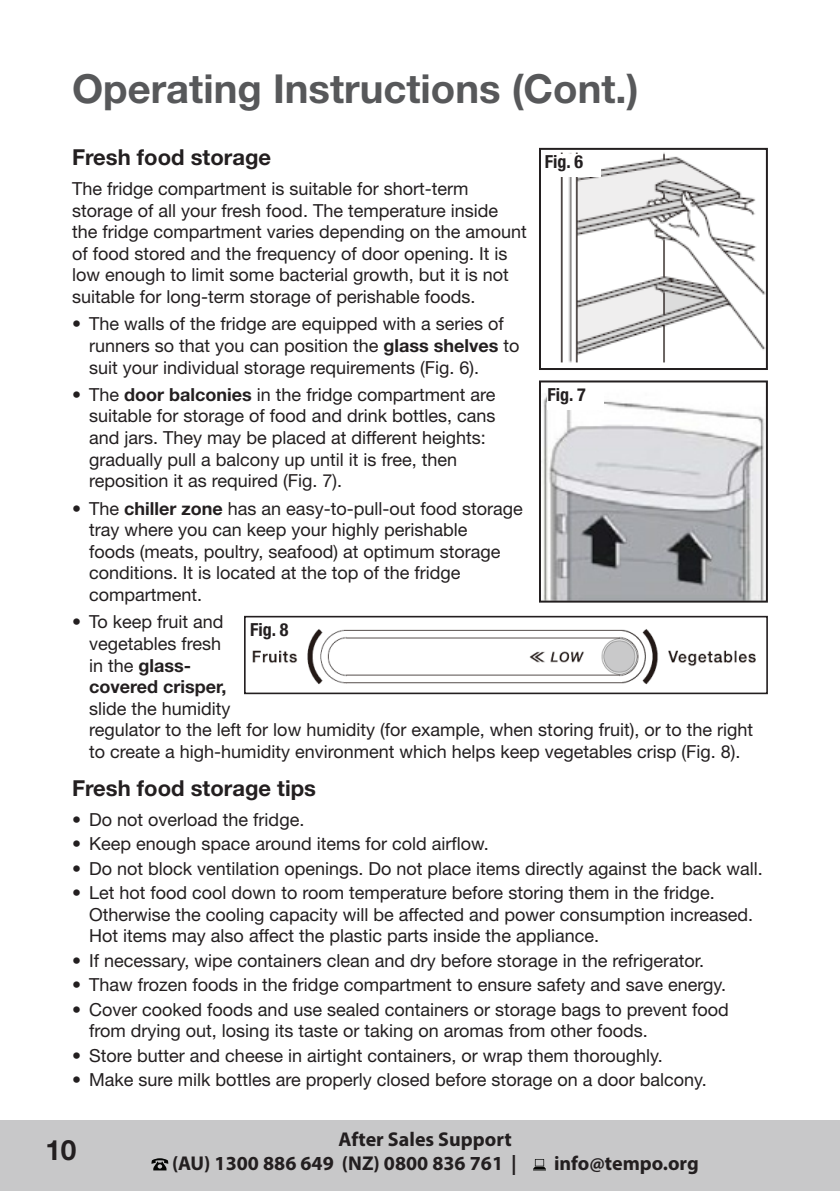
<style>
.page{position:relative;width:840px;height:1191px;background:#fff}
.page>*{position:absolute;margin:0;border:0;box-sizing:border-box;transform-origin:0 0}
.Heading{font:700 40px "Helvetica Neue";color:#57585a}
.t1{font:800 28px "Helvetica Neue";color:#231f20}
.Sub_Sub_heading_-_sm{font:700 22px "Helvetica Neue";color:#231f20}
.t2{font:700 20px/24px "Myriad Pro";color:#231f20;text-align:right}
.bullet_point{font:18px/21.6px "Helvetica Neue";color:#231f20}
.body{font:700 condensed 18px "Helvetica Neue";color:#231f20}
.s1{font-weight:700}
.s2{font-family:"Helvetica Neue LT Std";font-weight:700}
</style>
<div class="page">
<div style="left:0;top:1120px;width:839px;height:71px;background:#c8c8c9"></div>
<svg style="left:151px;top:1158px;width:17px;height:12px"></svg>
<svg style="left:533px;top:1159px;width:12px;height:11px"></svg>
<img style="left:560px;top:152px;width:204px;height:211px">
<div style="left:538px;top:148px;width:229px;height:222px;border:2px solid #231f20"></div>
<div style="left:544px;top:154px;width:56px;height:23px;background:#fff"></div>
<img style="left:541px;top:394px;width:223px;height:205px">
<div style="left:538px;top:380px;width:229px;height:222px;border:2px solid #231f20"></div>
<div style="left:547px;top:387px;width:56px;height:22px;background:#fff"></div>
<img style="left:252px;top:629px;width:504px;height:56px">
<div style="left:244px;top:616px;width:523px;height:78px;border:2px solid #231f20"></div>
<div style="left:250px;top:622px;width:56px;height:22px;background:#fff"></div>
<p class="Heading" style="left:72px;top:64px;width:567px">Operating Instructions (Cont.)</p>
<p class="Sub_Sub_heading_-_sm" style="left:72px;top:143px;width:200px">Fresh food storage</p>
<p class="bullet_point" style="left:72px;top:178px;width:456px">The fridge compartment is suitable for short-term storage of all your fresh food. The temperature inside the fridge compartment varies depending on the amount of food stored and the frequency of door opening. It is low enough to limit some bacterial growth, but it is not suitable for long-term storage of perishable foods.</p>
<p class="bullet_point" style="left:89px;top:313px;width:432px;text-indent:-17px">• The walls of the fridge are equipped with a series of runners so that you can position the <span class="s1">glass shelves</span> to suit your individual storage requirements (Fig. 6).</p>
<p class="bullet_point" style="left:89px;top:383px;width:408px;text-indent:-17px">• The <span class="s1">door balconies</span> in the fridge compartment are suitable for storage of food and drink bottles, cans and jars. They may be placed at different heights: gradually pull a balcony up until it is free, then reposition it as required (Fig. 7).</p>
<p class="bullet_point" style="left:89px;top:497px;width:435px;text-indent:-17px">• The <span class="s1">chiller zone</span> has an easy-to-pull-out food storage tray where you can keep your highly perishable<br>foods (meats, poultry, seafood) at optimum storage conditions. It is located at the top of the fridge compartment.</p>
<p class="bullet_point" style="left:89px;top:611px;width:665px;text-indent:-17px">• To keep fruit and<br>vegetables fresh<br>in the <span class="s1">glass-<br>covered crisper,<br></span>slide the humidity<br>regulator to the left for low humidity (for example, when storing fruit), or to the right to create a high-humidity environment which helps keep vegetables crisp (Fig. 8).</p>
<p class="Sub_Sub_heading_-_sm" style="left:72px;top:774px;width:245px">Fresh food storage tips</p>
<p class="bullet_point" style="left:72px;top:808px;width:234px">• Do not overload the fridge.</p>
<p class="bullet_point" style="left:72px;top:833px;width:418px">• Keep enough space around items for cold airflow.</p>
<p class="bullet_point" style="left:72px;top:857px;width:692px">• Do not block ventilation openings. Do not place items directly against the back wall.</p>
<p class="bullet_point" style="left:89px;top:881px;width:665px;text-indent:-17px">• Let hot food cool down to room temperature before storing them in the fridge.<br>Otherwise the cooling capacity will be affected and power consumption increased.<br>Hot items may also affect the plastic parts inside the appliance.</p>
<p class="bullet_point" style="left:72px;top:949px;width:633px">• If necessary, wipe containers clean and dry before storage in the refrigerator.</p>
<p class="bullet_point" style="left:72px;top:973px;width:655px">• Thaw frozen foods in the fridge compartment to ensure safety and save energy.</p>
<p class="bullet_point" style="left:89px;top:998px;width:641px;text-indent:-17px">• Cover cooked foods and use sealed containers or storage bags to prevent food from drying out, losing its taste or taking on aromas from other foods.</p>
<p class="bullet_point" style="left:72px;top:1044px;width:592px">• Store butter and cheese in airtight containers, or wrap them thoroughly.</p>
<p class="bullet_point" style="left:72px;top:1068px;width:636px">• Make sure milk bottles are properly closed before storage on a door balcony.</p>
<p class="body" style="left:544px;top:151px;width:40px">Fig. 6</p>
<p class="body" style="left:547px;top:384px;width:40px">Fig. 7</p>
<p class="body" style="left:250px;top:618px;width:40px">Fig. 8</p>
<h2 class="t1" style="left:20px;top:1129px;width:58px">10<span class="s2">10</span></h2>
<p class="t2" style="left:172px;top:1127px;width:346px">After Sales Support<br>(AU) 1300 886 649 (NZ) 0800 836 761 |</p>
<p class="t2" style="left:553px;top:1151px;width:146px">info@tempo.org</p>
</div>
